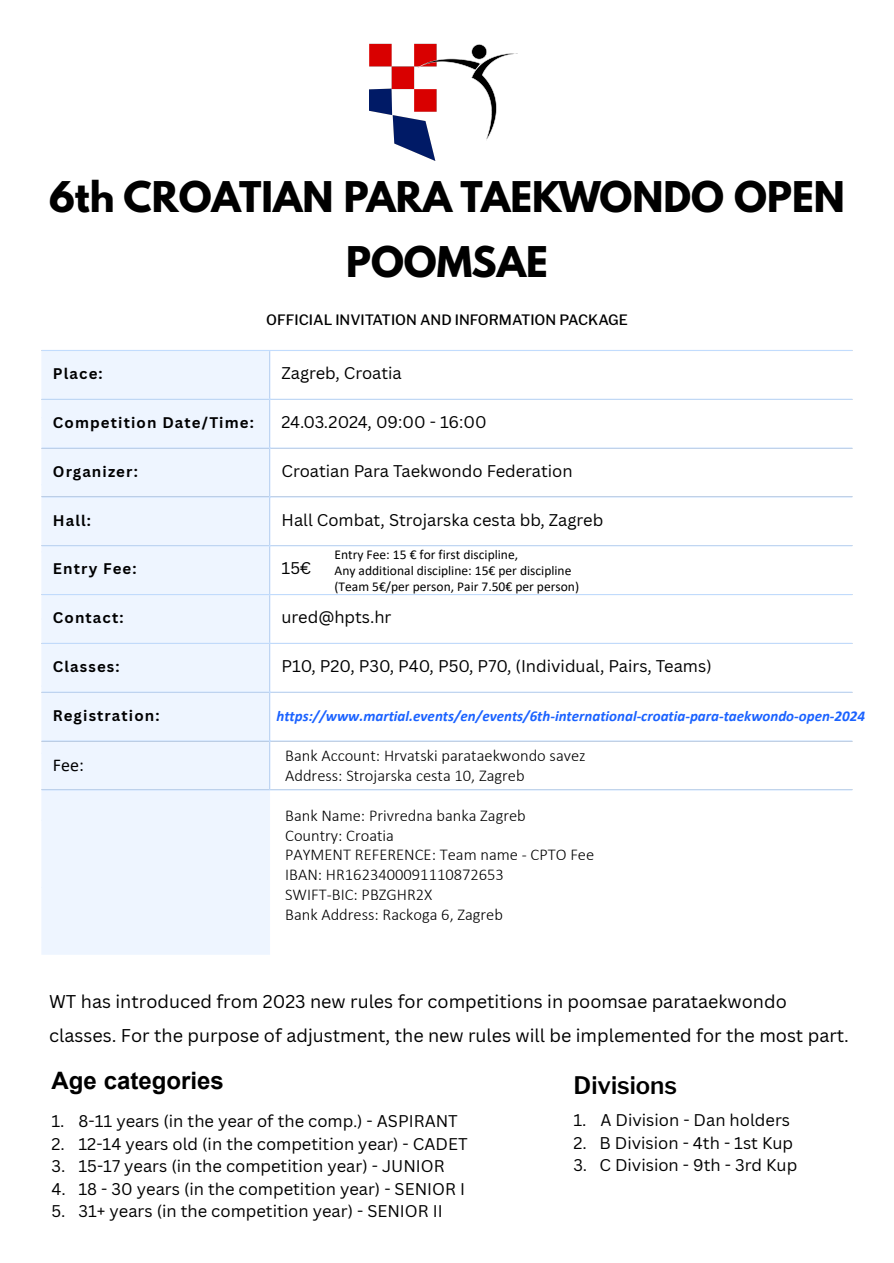
<style>
.page{position:relative;width:894px;height:1263px;background:#fff}
.page>*{position:absolute;margin:0;border:0;box-sizing:border-box;transform-origin:0 0}
.t1{font:700 37.5px "League Spartan";color:#000}
.t2{font:700 24px "Arial";color:#000}
.t3{font:600 24px "Libre Franklin";color:#000}
.t4{font:18px/33.3px "Canva Sans";color:#000}
.t5{font:18px "Calibri";color:#000}
.t6{font:16.5px "Canva Sans";color:#000}
.t7{font:300 16.5px/19.8px "Calibri";color:#000}
.t8{font:italic 700 15px "Calibri";color:#1a62ff}
.t9{font:700 15px "Canva Sans";letter-spacing:.075em;color:#000}
.t10{font:500 14.25px "Libre Franklin";color:#000}
.t11{font:13.5px/16.2px "Calibri";color:#000}
.s1{font-family:"Minion Pro"}
</style>
<div class="page">
<img style="left:369px;top:43px;width:149px;height:118px">
<div style="left:42px;top:351px;width:228px;height:604px;background:#eef5ff"></div>
<hr style="left:269px;top:351px;width:1px;height:438px;background:#c2dcfd">
<hr style="left:42px;top:350px;width:810px;height:1px;background:#c2dcfd">
<hr style="left:42px;top:399px;width:810px;height:1px;background:#c2dcfd">
<hr style="left:42px;top:448px;width:810px;height:1px;background:#c2dcfd">
<hr style="left:42px;top:496px;width:810px;height:1px;background:#c2dcfd">
<hr style="left:42px;top:545px;width:810px;height:1px;background:#c2dcfd">
<hr style="left:42px;top:594px;width:810px;height:1px;background:#c2dcfd">
<hr style="left:42px;top:643px;width:810px;height:1px;background:#c2dcfd">
<hr style="left:42px;top:692px;width:810px;height:1px;background:#c2dcfd">
<hr style="left:42px;top:740px;width:810px;height:2px;background:#c2dcfd">
<hr style="left:42px;top:789px;width:810px;height:1px;background:#c2dcfd">
<h1 class="t1" style="left:49px;top:178px;width:797px">6th CROATIAN PARA TAEKWONDO OPEN</h1>
<h1 class="t1" style="left:346px;top:243px;width:203px">POOMSAE</h1>
<p class="t10" style="left:266px;top:311px;width:363px">OFFICIAL INVITATION AND INFORMATION PACKAGE</p>
<p class="t9" style="left:53px;top:363px;width:51px">Place:</p>
<p class="t6" style="left:281px;top:362px;width:122px">Zagreb, Croatia</p>
<p class="t9" style="left:53px;top:412px;width:202px">Competition Date/Time:</p>
<p class="t6" style="left:281px;top:410px;width:206px">24.03.2024, 09:00 - 16:00</p>
<p class="t9" style="left:53px;top:461px;width:86px">Organizer:</p>
<p class="t6" style="left:281px;top:459px;width:292px">Croatian Para Taekwondo Federation</p>
<p class="t9" style="left:53px;top:510px;width:40px">Hall:</p>
<p class="t6" style="left:281px;top:508px;width:323px">Hall Combat, Strojarska cesta bb, Zagreb</p>
<p class="t9" style="left:53px;top:558px;width:85px">Entry Fee:</p>
<p class="t6" style="left:281px;top:557px;width:31px">15€</p>
<p class="t9" style="left:53px;top:607px;width:72px">Contact:</p>
<p class="t6" style="left:281px;top:606px;width:111px">ured@hpts.hr</p>
<p class="t9" style="left:53px;top:656px;width:68px">Classes:</p>
<p class="t6" style="left:281px;top:654px;width:431px">P10, P20, P30, P40, P50, P70, (Individual, Pairs, Teams)</p>
<p class="t9" style="left:53px;top:705px;width:108px">Registration:</p>
<p class="t8" style="left:276px;top:705px;width:589px">https://www.martial.events/en/events/6th-international-croatia-para-taekwondo-open-2024</p>
<p class="t11" style="left:334px;top:546px;width:246px">Entry Fee: 15 € for first discipline,<br>Any additional discipline: 15€ per discipline (Team 5€/per person, Pair 7.50€ per person)</p>
<p class="t5" style="left:53px;top:753px;width:33px">Fee:</p>
<p class="t7" style="left:285px;top:746px;width:302px">Bank Account: Hrvatski parataekwondo savez<br>Address: Strojarska cesta 10, Zagreb</p>
<p class="t7" style="left:285px;top:805px;width:310px">Bank Name: Privredna banka Zagreb<br>Country: Croatia<br>PAYMENT REFERENCE: Team name - CPTO Fee<br>IBAN: HR1623400091110872653<br>SWIFT-BIC: PBZGHR2X<br>Bank Address: Rackoga 6, Zagreb</p>
<p class="t4" style="left:49px;top:985px;width:801px">WT has introduced from 2023 new rules for competitions in poomsae parataekwondo classes. For the purpose of adjustment, the new rules will be implemented for the most part.</p>
<p class="t3" style="left:573px;top:1070px;width:105px">Divisions</p>
<h2 class="t2" style="left:52px;top:1064px;width:174px">Age categories</h2>
<p class="t6" style="left:51px;top:1109px;width:408px">1. 8-11 years (in the year of the comp<span class="s1">.</span>) - ASPIRANT</p>
<p class="t6" style="left:51px;top:1132px;width:417px">2. 12-14 years old (in the competition year) - CADET</p>
<p class="t6" style="left:51px;top:1154px;width:394px">3. 15-17 years (in the competition year) - JUNIOR</p>
<p class="t6" style="left:51px;top:1177px;width:415px">4. 18 - 30 years (in the competition year) - SENIOR I</p>
<p class="t6" style="left:51px;top:1199px;width:392px">5. 31+ years (in the competition year) - SENIOR II</p>
<p class="t6" style="left:573px;top:1109px;width:218px">1. A Division - Dan holders</p>
<p class="t6" style="left:573px;top:1131px;width:221px">2. B Division - 4th - 1st Kup</p>
<p class="t6" style="left:573px;top:1154px;width:225px">3. C Division - 9th - 3rd Kup</p>
</div>
